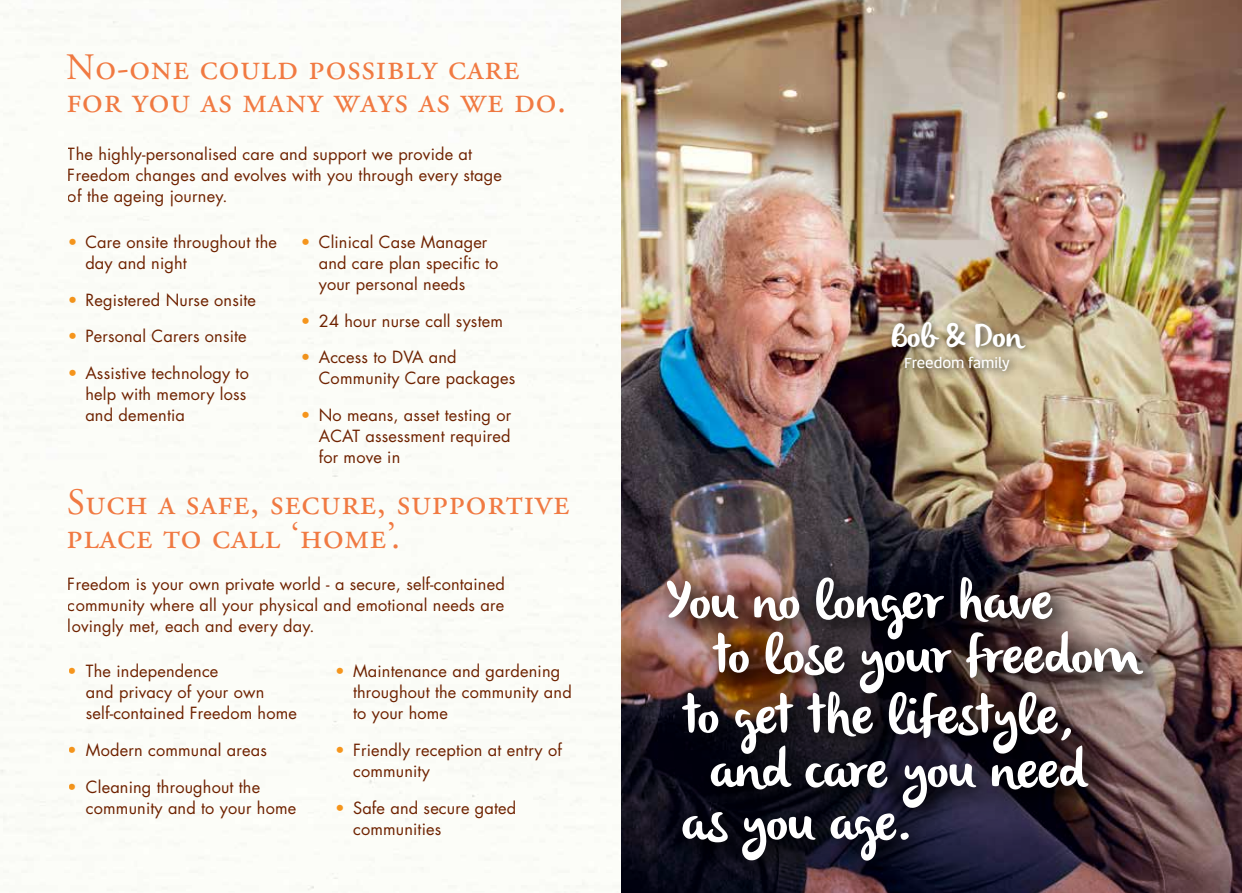
<style>
.page{position:relative;width:1242px;height:893px;background:#fff}
.page>*{position:absolute;margin:0;border:0;box-sizing:border-box;transform-origin:0 0}
.t1{font:54.3px/54.3px "olivier";color:#fff}
.t2{font:37.2px/33.5px "Adobe Garamond Pro";letter-spacing:.02em;color:#f47b44}
.t3{font:33.6px "olivier";color:#fff}
.t4{font:16.35px/21px "Futura Std";letter-spacing:.01em;color:#712300}
.t5{font:15px "Ai Altis";color:#fff}
.s1{color:#f8971d}
</style>
<div class="page">
<div style="left:59px;top:479px;width:520px;height:79px;background:#fcfdf8"></div>
<img style="left:621px;top:0;width:621px;height:893px">
<div style="left:648px;top:559px;width:526px;height:334px;background:#000;opacity:.75"></div>
<div style="left:886px;top:317px;width:148px;height:63px;background:#000;opacity:.65"></div>
<h2 class="t2" style="left:66px;top:52px;width:501px">No-one could possibly care for you as many ways as we do.</h2>
<p class="t4" style="left:68px;top:144px;width:435px">The highly-personalised care and support we provide at<br>Freedom changes and evolves with you through every stage of the ageing journey.</p>
<p class="t4" style="left:85px;top:231px;width:193px;text-indent:-18px"><span class="s1">•</span> Care onsite throughout the day and night</p>
<p class="t4" style="left:67px;top:289px;width:190px"><span class="s1">•</span> Registered Nurse onsite</p>
<p class="t4" style="left:67px;top:326px;width:181px"><span class="s1">•</span> Personal Carers onsite</p>
<p class="t4" style="left:85px;top:363px;width:165px;text-indent:-18px"><span class="s1">•</span> Assistive technology to help with memory loss and dementia</p>
<p class="t4" style="left:319px;top:231px;width:181px;text-indent:-18px"><span class="s1">•</span> Clinical Case Manager and care plan specific to your personal needs</p>
<p class="t4" style="left:301px;top:310px;width:204px"><span class="s1">•</span> 24 hour nurse call system</p>
<p class="t4" style="left:319px;top:347px;width:198px;text-indent:-18px"><span class="s1">•</span> Access to DVA and<br>Community Care packages</p>
<p class="t4" style="left:319px;top:405px;width:194px;text-align:justify;text-indent:-18px"><span class="s1">•</span> No means, asset testing or ACAT assessment required for move in</p>
<h2 class="t2" style="left:66px;top:487px;width:505px">Such a safe, secure, supportive place to call ‘home’.</h2>
<p class="t4" style="left:68px;top:574px;width:438px;text-align:justify">Freedom is your own private world - a secure, self-contained community where all your physical and emotional needs are lovingly met, each and every day.</p>
<p class="t4" style="left:86px;top:661px;width:212px;text-indent:-18px"><span class="s1">•</span> The independence<br>and privacy of your own self-contained Freedom home</p>
<p class="t4" style="left:68px;top:740px;width:200px"><span class="s1">•</span> Modern communal areas</p>
<p class="t4" style="left:86px;top:777px;width:212px;text-indent:-18px"><span class="s1">•</span> Cleaning throughout the community and to your home</p>
<p class="t4" style="left:353px;top:661px;width:220px;text-indent:-18px"><span class="s1">•</span> Maintenance and gardening throughout the community and to your home</p>
<p class="t4" style="left:353px;top:740px;width:210px;text-indent:-18px"><span class="s1">•</span> Friendly reception at entry of community</p>
<p class="t4" style="left:353px;top:798px;width:165px;text-indent:-18px"><span class="s1">•</span> Safe and secure gated communities</p>
<h3 class="t3" style="left:891px;top:317px;width:133px">Bob &amp; Don</h3>
<p class="t5" style="left:904px;top:353px;width:107px">Freedom family</p>
<h1 class="t1" style="left:713px;top:578px;width:428px;text-indent:-46px">You no longer have<br>to lose your freedom</h1>
<h1 class="t1" style="left:683px;top:692px;width:393px">to get the lifestyle,</h1>
<h1 class="t1" style="left:710px;top:747px;width:378px">and care you need</h1>
<h1 class="t1" style="left:682px;top:799px;width:231px">as you age.</h1>
</div>
